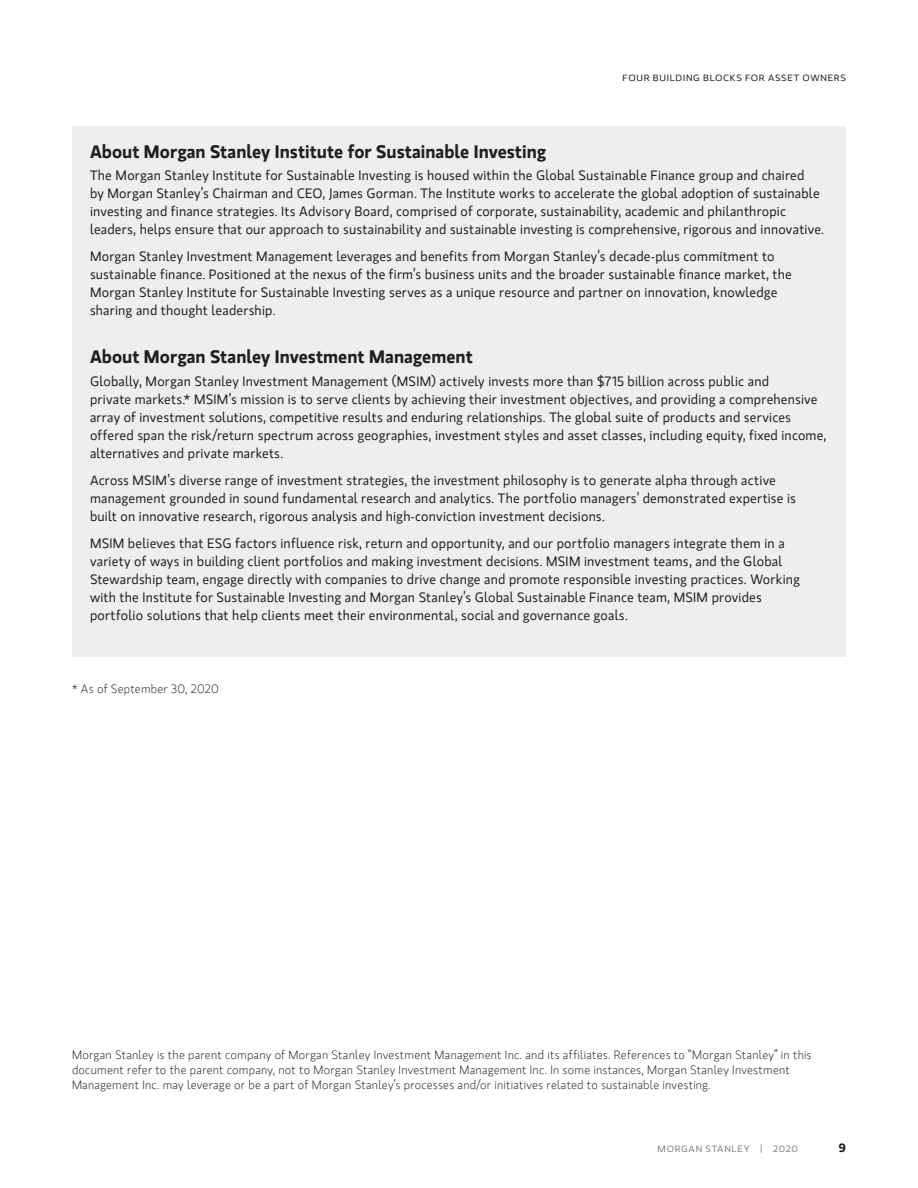
<style>
.page{position:relative;width:918px;height:1188px;background:#fff}
.page>*{position:absolute;margin:0;border:0;box-sizing:border-box;transform-origin:0 0}
.Subtitle_Bold__16{font:700 18px "MS Gloriola II Std";color:#231f20}
.Body__G-Reg{font:13.5px/18px "MS Gloriola II Std";letter-spacing:.015em;color:#231f20}
.Disclosure_1st{font:300 12px/15px "MS Gloriola II Std";letter-spacing:.02em;color:#231f20}
.t1{font:700 12px "MS Gloriola II Std";color:#231f20}
.t2{font:9px "MS Gloriola II Std";letter-spacing:.07em;color:#231f20;scale:1.1 1}
.t3{font:9px "MS Gloriola II Std";letter-spacing:.07em;color:#808285;scale:1.1 1}
</style>
<div class="page">
<div style="left:72px;top:126px;width:774px;height:531px;background:#eeeeef"></div>
<p class="t2" style="left:623px;top:72px;width:205px">FOUR BUILDING BLOCKS FOR ASSET OWNERS</p>
<p class="Subtitle_Bold__16" style="left:90px;top:138px;width:458px">About Morgan Stanley Institute for Sustainable Investing</p>
<p class="Body__G-Reg" style="left:90px;top:166px;width:736px">The Morgan Stanley Institute for Sustainable Investing is housed within the Global Sustainable Finance group and chaired<br>by Morgan Stanley’s Chairman and CEO, James Gorman. The Institute works to accelerate the global adoption of sustainable investing and finance strategies. Its Advisory Board, comprised of corporate, sustainability, academic and philanthropic leaders, helps ensure that our approach to sustainability and sustainable investing is comprehensive, rigorous and innovative.</p>
<p class="Body__G-Reg" style="left:90px;top:247px;width:703px">Morgan Stanley Investment Management leverages and benefits from Morgan Stanley’s decade-plus commitment to sustainable finance. Positioned at the nexus of the firm’s business units and the broader sustainable finance market, the Morgan Stanley Institute for Sustainable Investing serves as a unique resource and partner on innovation, knowledge sharing and thought leadership.</p>
<p class="Subtitle_Bold__16" style="left:90px;top:344px;width:384px">About Morgan Stanley Investment Management</p>
<p class="Body__G-Reg" style="left:90px;top:371px;width:738px">Globally, Morgan Stanley Investment Management (MSIM) actively invests more than $715 billion across public and<br>private markets.* MSIM’s mission is to serve clients by achieving their investment objectives, and providing a comprehensive array of investment solutions, competitive results and enduring relationships. The global suite of products and services offered span the risk/return spectrum across geographies, investment styles and asset classes, including equity, fixed income, alternatives and private markets.</p>
<p class="Body__G-Reg" style="left:90px;top:470px;width:707px">Across MSIM’s diverse range of investment strategies, the investment philosophy is to generate alpha through active management grounded in sound fundamental research and analytics. The portfolio managers’ demonstrated expertise is built on innovative research, rigorous analysis and high-conviction investment decisions.</p>
<p class="Body__G-Reg" style="left:90px;top:533px;width:711px">MSIM believes that ESG factors influence risk, return and opportunity, and our portfolio managers integrate them in a variety of ways in building client portfolios and making investment decisions. MSIM investment teams, and the Global Stewardship team, engage directly with companies to drive change and promote responsible investing practices. Working with the Institute for Sustainable Investing and Morgan Stanley’s Global Sustainable Finance team, MSIM provides portfolio solutions that help clients meet their environmental, social and governance goals.</p>
<p class="Disclosure_1st" style="left:72px;top:681px;width:149px">* As of September 30, 2020</p>
<p class="Disclosure_1st" style="left:72px;top:1047px;width:741px">Morgan Stanley is the parent company of Morgan Stanley Investment Management Inc. and its affiliates. References to “Morgan Stanley” in this document refer to the parent company, not to Morgan Stanley Investment Management Inc. In some instances, Morgan Stanley Investment<br>Management Inc. may leverage or be a part of Morgan Stanley’s processes and/or initiatives related to sustainable investing.</p>
<p class="t3" style="left:658px;top:1143px;width:129px">MORGAN STANLEY | 2020</p>
<p class="t1" style="left:839px;top:1139px;width:9px">9</p>
</div>
